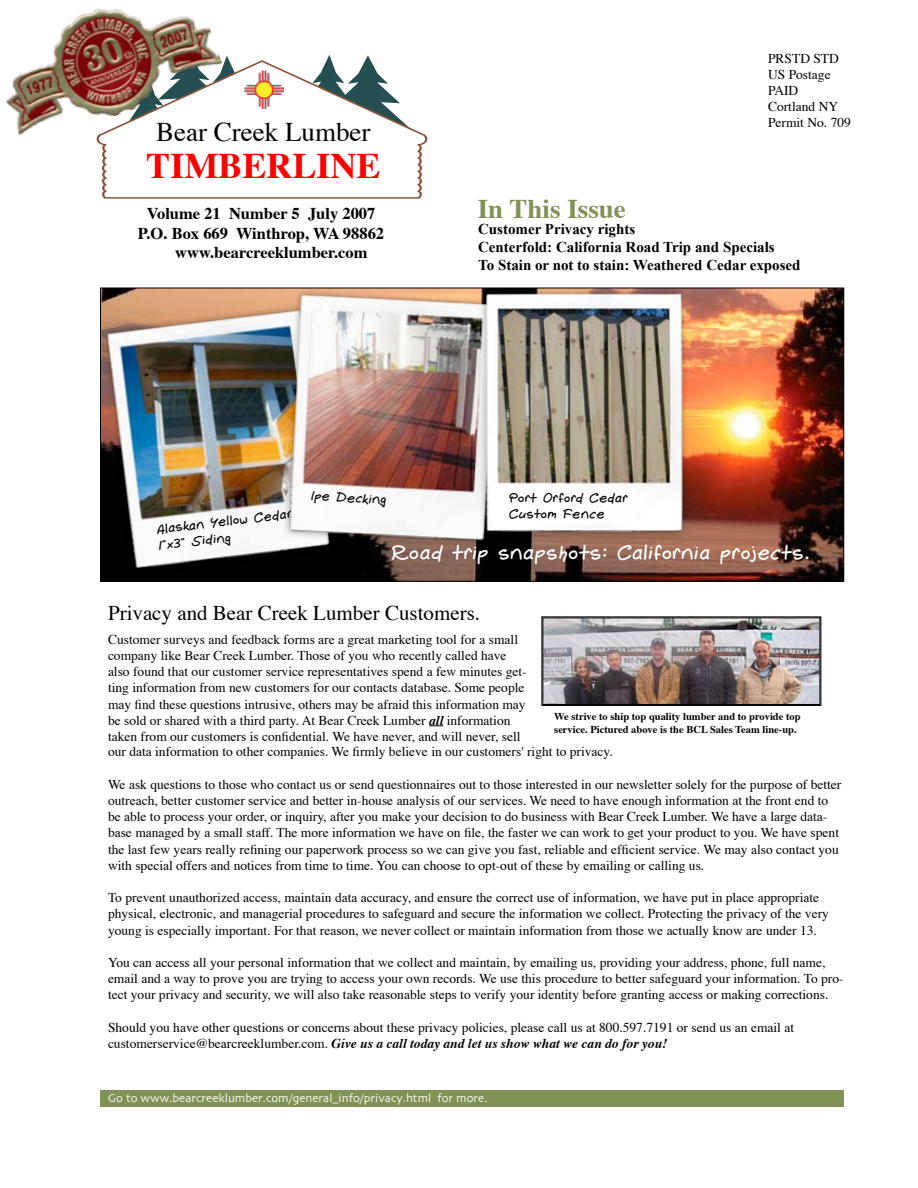
<style>
.page{position:relative;width:918px;height:1188px;background:#fff}
.page>*{position:absolute;margin:0;border:0;box-sizing:border-box;transform-origin:0 0}
.t1{font:700 36px "Times";color:#f00}
.t2{font:27px "Times";color:#000}
.t3{font:700 27px "Times";color:#819256}
.t4{font:21px "Gemelli";color:#fff}
.t5{font:21px "Times";color:#000}
.t6{font:700 16.5px "Times";color:#000}
.t7{font:700 15px/18px "Times New Roman";color:#000}
.t8{font:13.5px/16.2px "Times";color:#000}
.t9{font:13.5px/16.2px "Gemelli";color:#000}
.t10{font:12px "Skia";color:#fff}
.t11{font:700 10.5px/12.6px "Times";color:#000}
.s1{font-weight:700;font-style:italic}
</style>
<div class="page">
<svg style="left:101px;top:55px;width:326px;height:144px"></svg>
<img style="left:245px;top:70px;width:39px;height:39px">
<img style="left:6px;top:8px;width:221px;height:141px">
<div style="left:100px;top:1090px;width:744px;height:17px;background:#819256"></div>
<svg style="left:429px;top:725px;width:14px;height:1px"></svg>
<img style="left:541px;top:616px;width:281px;height:90px">
<div style="left:543px;top:618px;width:277px;height:87px;border:1px solid #000"></div>
<img style="left:544px;top:290px;width:298px;height:289px">
<div style="left:99px;top:302px;width:279px;height:311px;background:#000;opacity:.35"></div>
<img style="left:101px;top:290px;width:180px;height:288px">
<div style="left:281px;top:288px;width:263px;height:296px;background:#000;opacity:.35"></div>
<img style="left:284px;top:287px;width:194px;height:265px">
<div style="left:478px;top:286px;width:248px;height:285px;background:#000;opacity:.35"></div>
<img style="left:482px;top:286px;width:226px;height:254px">
<h2 class="t2" style="left:156px;top:107px;width:216px">Bear Creek Lumber</h2>
<h1 class="t1" style="left:146px;top:131px;width:236px">TIMBERLINE</h1>
<p class="t6" style="left:147px;top:197px;width:230px">Volume 21 Number 5 July 2007</p>
<p class="t6" style="left:138px;top:217px;width:248px">P.O. Box 669 Winthrop, WA 98862</p>
<p class="t6" style="left:175px;top:237px;width:194px">www.bearcreeklumber.com</p>
<p class="t8" style="left:768px;top:49px;width:84px">PRSTD STD<br>US Postage<br>PAID<br>Cortland NY<br>Permit No. 709</p>
<h2 class="t3" style="left:478px;top:183px;width:150px">In This Issue</h2>
<p class="t7" style="left:478px;top:220px;width:324px">Customer Privacy rights<br>Centerfold: California Road Trip and Specials<br>To Stain or not to stain: Weathered Cedar exposed</p>
<p class="t9" style="left:156px;top:522px;width:139px;rotate:-7deg">Alaskan Yellow Cedar<br>1"x3" Siding</p>
<p class="t9" style="left:312px;top:488px;width:77px;rotate:3deg">Ipe Decking</p>
<p class="t9" style="left:510px;top:490px;width:121px">Port Orford Cedar<br>Custom Fence</p>
<h3 class="t4" style="left:392px;top:540px;width:420px">Road trip snapshots: California projects.</h3>
<h3 class="t5" style="left:108px;top:594px;width:374px">Privacy and Bear Creek Lumber Customers.</h3>
<p class="t8" style="left:108px;top:630px;width:420px">Customer surveys and feedback forms are a great marketing tool for a small company like Bear Creek Lumber. Those of you who recently called have also found that our customer service representatives spend a few minutes get&shy;ting information from new customers for our contacts database. Some people may find these questions intrusive, others may be afraid this information may be sold or shared with a third party. At Bear Creek Lumber <span class="s1">all</span> information taken from our customers is confidential. We have never, and will never, sell</p>
<p class="t11" style="left:554px;top:709px;width:248px">We strive to ship top quality lumber and to provide top service. Pictured above is the BCL Sales Team line-up.</p>
<p class="t8" style="left:108px;top:743px;width:506px">our data information to other companies. We firmly believe in our customers' right to privacy.</p>
<p class="t8" style="left:108px;top:775px;width:735px">We ask questions to those who contact us or send questionnaires out to those interested in our newsletter solely for the purpose of better outreach, better customer service and better in-house analysis of our services. We need to have enough information at the front end to be able to process your order, or inquiry, after you make your decision to do business with Bear Creek Lumber. We have a large data&shy;base managed by a small staff. The more information we have on file, the faster we can work to get your product to you. We have spent the last few years really refining our paperwork process so we can give you fast, reliable and efficient service. We may also contact you with special offers and notices from time to time. You can choose to opt-out of these by emailing or calling us.</p>
<p class="t8" style="left:108px;top:888px;width:722px">To prevent unauthorized access, maintain data accuracy, and ensure the correct use of information, we have put in place appropriate physical, electronic, and managerial procedures to safeguard and secure the information we collect. Protecting the privacy of the very young is especially important. For that reason, we never collect or maintain information from those we actually know are under 13.</p>
<p class="t8" style="left:108px;top:953px;width:737px">You can access all your personal information that we collect and maintain, by emailing us, providing your address, phone, full name, email and a way to prove you are trying to access your own records. We use this procedure to better safeguard your information. To pro&shy;tect your privacy and security, we will also take reasonable steps to verify your identity before granting access or making corrections.</p>
<p class="t8" style="left:108px;top:1018px;width:688px">Should you have other questions or concerns about these privacy policies, please call us at 800.597.7191 or send us an email at customerservice@bearcreeklumber.com. <span class="s1">Give us a call today and let us show what we can do for you!</span></p>
<p class="t10" style="left:108px;top:1091px;width:381px">Go to www.bearcreeklumber.com/general_info/privacy.html for more.</p>
</div>
